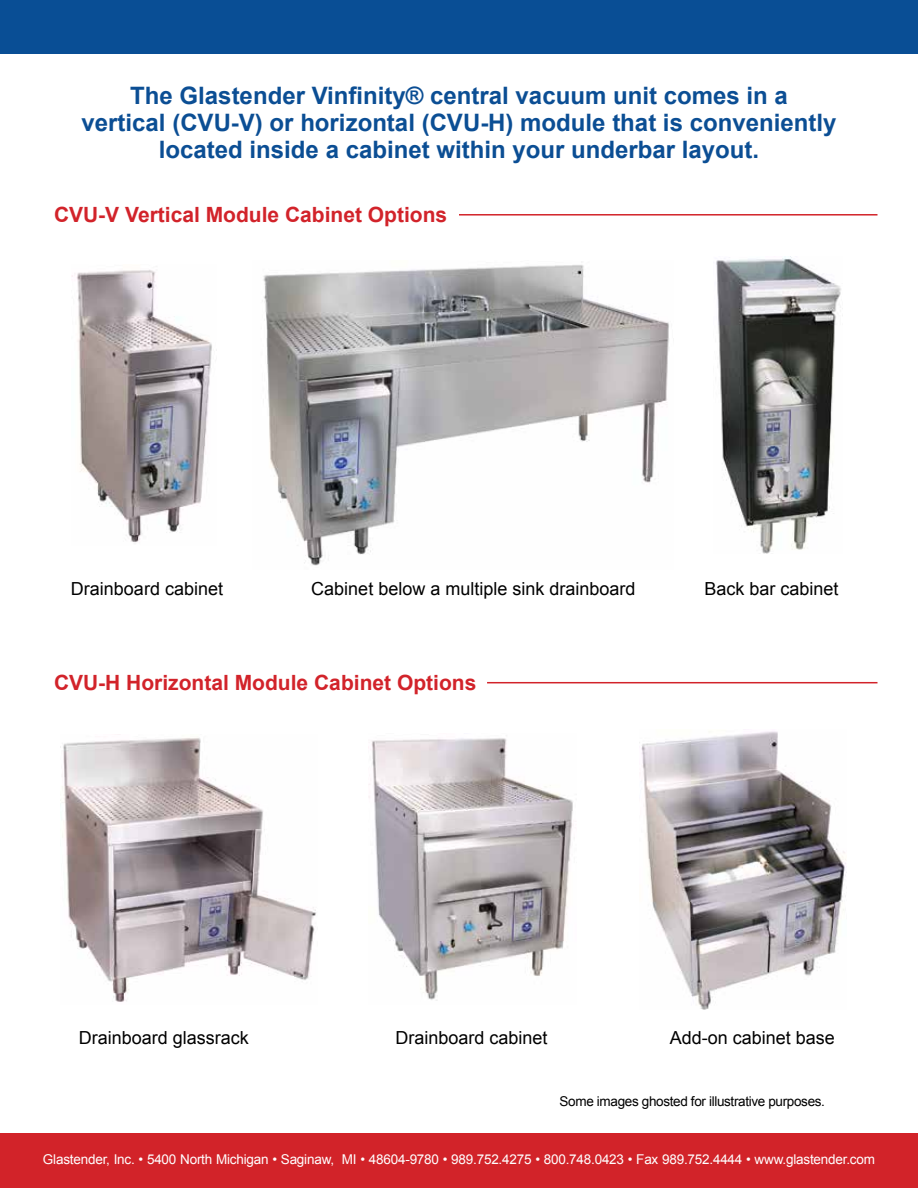
<style>
.page{position:relative;width:918px;height:1188px;background:#fff}
.page>*{position:absolute;margin:0;border:0;box-sizing:border-box;transform-origin:0 0}
.t1{font:700 24px/27px "Arial";color:#0b4e94;text-align:center}
.t2{font:700 21px "Arial";color:#d2232a}
.t3{font:18px "Arial";color:#000}
.t4{font:13.5px "Arial";letter-spacing:-.015em;color:#fff}
.t5{font:13.5px "Arial";letter-spacing:-.025em;color:#000}
</style>
<div class="page">
<div style="left:0;top:1134px;width:918px;height:54px;background:#d22329"></div>
<div style="left:0;top:0;width:918px;height:54px;background:#094e95"></div>
<img style="left:72px;top:270px;width:140px;height:273px">
<img style="left:263px;top:265px;width:406px;height:301px">
<img style="left:60px;top:738px;width:256px;height:264px">
<img style="left:369px;top:738px;width:204px;height:263px">
<img style="left:639px;top:731px;width:208px;height:278px">
<img style="left:716px;top:257px;width:125px;height:297px">
<hr style="left:459px;top:214px;width:419px;height:2px;background:#d2232a">
<hr style="left:487px;top:682px;width:391px;height:1px;background:#d2232a">
<p class="t1" style="left:82px;top:82px;width:756px">The Glastender Vinfinity® central vacuum unit comes in a<br>vertical (CVU-V) or horizontal (CVU-H) module that is conveniently located inside a cabinet within your underbar layout.</p>
<p class="t2" style="left:54px;top:200px;width:395px">CVU-V Vertical Module Cabinet Options</p>
<p class="t3" style="left:71px;top:577px;width:154px">Drainboard cabinet</p>
<p class="t3" style="left:311px;top:577px;width:326px">Cabinet below a multiple sink drainboard</p>
<p class="t3" style="left:704px;top:577px;width:136px">Back bar cabinet</p>
<p class="t2" style="left:54px;top:668px;width:424px">CVU-H Horizontal Module Cabinet Options</p>
<p class="t3" style="left:79px;top:1026px;width:172px">Drainboard glassrack</p>
<p class="t3" style="left:395px;top:1026px;width:154px">Drainboard cabinet</p>
<p class="t3" style="left:670px;top:1026px;width:167px">Add-on cabinet base</p>
<p class="t5" style="left:560px;top:1093px;width:267px">Some images ghosted for illustrative purposes.</p>
<p class="t4" style="left:43px;top:1150px;width:834px">Glastender, Inc. • 5400 North Michigan • Saginaw, MI • 48604-9780 • 989.752.4275 • 800.748.0423 • Fax 989.752.4444 • www.glastender.com</p>
</div>
